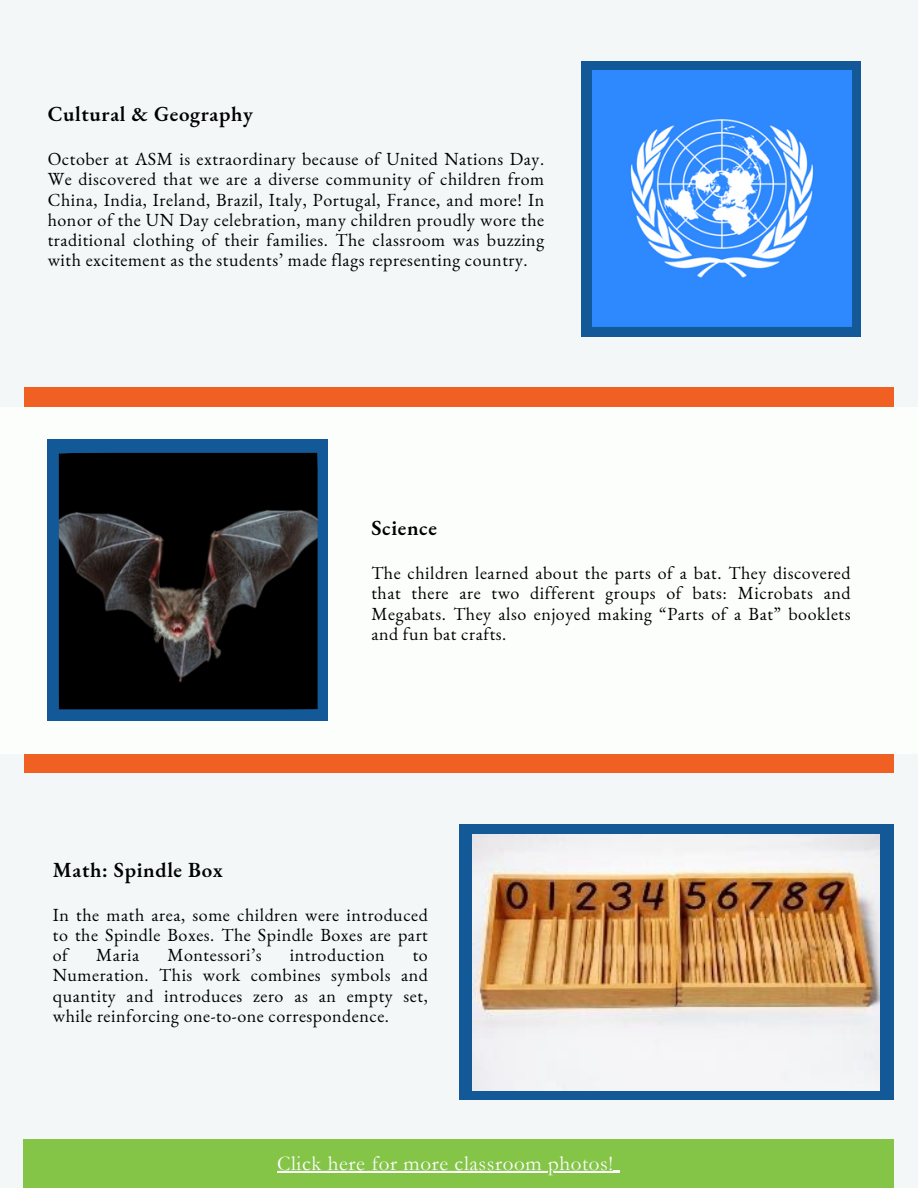
<style>
.page{position:relative;width:918px;height:1188px;background:#f3f7f7}
.page>*{position:absolute;margin:0;border:0;box-sizing:border-box;transform-origin:0 0}
.t1{font:600 21px "EB Garamond";letter-spacing:.03em;color:#000}
.t2{font:21px "Garamond";letter-spacing:.03em;color:#fbfefb}
.t3{font:18px/20.2px "EB Garamond";letter-spacing:.03em;color:#000;text-align:justify}
</style>
<div class="page">
<div style="left:24px;top:388px;width:869px;height:385px;background:#f06022"></div>
<div style="left:0;top:407px;width:918px;height:347px;background:#fbfefb"></div>
<div style="left:581px;top:61px;width:280px;height:275px;background:#135998"></div>
<div style="left:459px;top:824px;width:435px;height:276px;background:#135998"></div>
<img style="left:473px;top:834px;width:407px;height:257px">
<img style="left:592px;top:70px;width:259px;height:257px">
<div style="left:24px;top:1139px;width:870px;height:49px;background:#84c447"></div>
<div style="left:48px;top:440px;width:280px;height:281px;background:#135998"></div>
<img style="left:59px;top:453px;width:259px;height:256px">
<svg style="left:277px;top:1171px;width:343px;height:1px"></svg>
<p class="t1" style="left:48px;top:100px;width:207px">Cultural &amp; Geography</p>
<p class="t3" style="left:48px;top:149px;width:498px">October at ASM is extraordinary because of United Nations Day.<br>We discovered that we are a diverse community of children from China, India, Ireland, Brazil, Italy, Portugal, France, and more! In honor of the UN Day celebration, many children proudly wore the traditional clothing of their families. The classroom was buzzing with excitement as the students’ made flags representing country.</p>
<h1 class="t1" style="left:371px;top:514px;width:67px">Science</h1>
<p class="t3" style="left:371px;top:563px;width:481px">The children learned about the parts of a bat. They discovered that there are two different groups of bats: Microbats and Megabats. They also enjoyed making “Parts of a Bat” booklets and fun bat crafts.</p>
<p class="t1" style="left:53px;top:856px;width:172px">Math: Spindle Box</p>
<h1 class="t3" style="left:53px;top:904px;width:377px">In the math area, some children were introduced to the Spindle Boxes. The Spindle Boxes are part of</h1>
<h1 class="t3" style="left:96px;top:945px;width:45px">Maria</h1>
<h1 class="t3" style="left:167px;top:945px;width:96px">Montessori’s</h1>
<h1 class="t3" style="left:290px;top:945px;width:96px">introduction</h1>
<h1 class="t3" style="left:53px;top:945px;width:377px;text-indent:360px">to Numeration. This work combines symbols and quantity and introduces zero as an empty set, while reinforcing one-to-one correspondence.</h1>
<h2 class="t2" style="left:277px;top:1152px;width:337px">Click here for more classroom photos!</h2>
</div>
